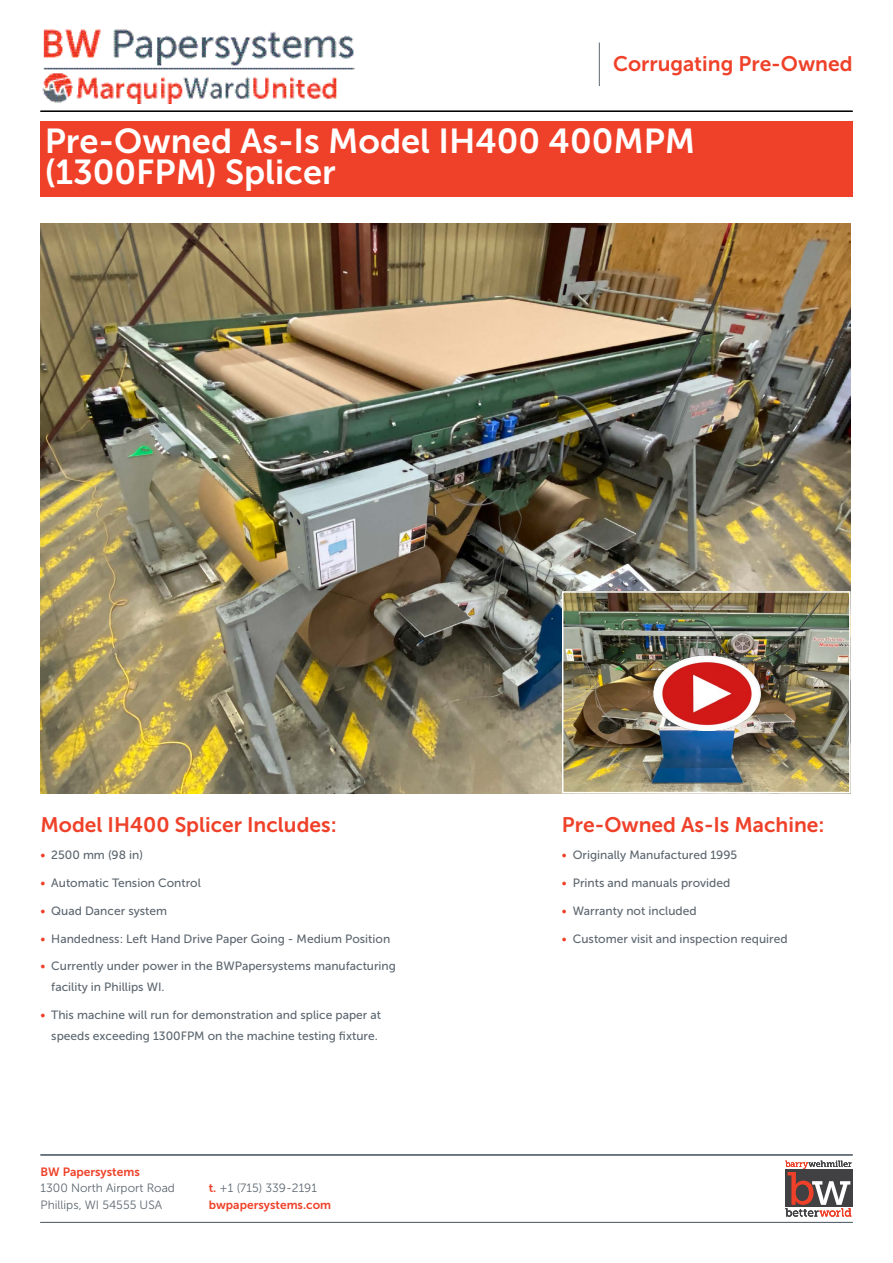
<style>
.page{position:relative;width:893px;height:1263px;background:#fff}
.page>*{position:absolute;margin:0;border:0;box-sizing:border-box;transform-origin:0 0}
.t1{font:37.5px "Museo Sans 700";color:#fff}
.t2{font:34.5px "Museo Sans 700";color:#fff}
.t3{font:21px "Museo Sans 700";color:#ef4129}
.t4{font:12px/21px "Museo Sans 500";color:#5d6770}
.t5{font:12px/16.5px "Museo Sans 300";color:#5d6770}
.t6{font:12px "Museo Sans 700";color:#ef4129}
.s1{color:#ef4129}
.s2{font-family:"Museo Sans 700";color:#ef4129}
</style>
<div class="page">
<img style="left:40px;top:224px;width:810px;height:569px">
<hr style="left:599px;top:43px;width:1px;height:43px;background:#5d6770">
<img style="left:42px;top:29px;width:313px;height:74px">
<img style="left:565px;top:594px;width:282px;height:196px">
<div style="left:562px;top:591px;width:288px;height:202px;border:2px solid #fff"></div>
<img style="left:649px;top:653px;width:117px;height:81px">
<div style="left:785px;top:1170px;width:68px;height:37px;background:#414042"></div>
<svg style="left:785px;top:1161px;width:66px;height:56px"></svg>
<hr style="left:40px;top:1222px;width:813px;height:1px;background:#5d6770">
<hr style="left:40px;top:1155px;width:813px;height:1px;background:#5d6770">
<div style="left:40px;top:122px;width:813px;height:75px;background:#ef4129"></div>
<hr style="left:40px;top:111px;width:813px;height:1px;background:#000">
<h3 class="t3" style="left:613px;top:52px;width:241px">Corrugating Pre-Owned</h3>
<h2 class="t2" style="left:45px;top:122px;width:652px">Pre-Owned As-Is Model IH400 400MPM</h2>
<h1 class="t1" style="left:59px;top:133px;width:149px">Heading</h1>
<h2 class="t2" style="left:45px;top:153px;width:293px">(1300FPM) Splicer</h2>
<h3 class="t3" style="left:40px;top:813px;width:298px">Model IH400 Splicer Includes:</h3>
<p class="t4" style="left:40px;top:845px;width:104px"><span class="s1">•</span> 2500 mm (98 in)</p>
<p class="t4" style="left:40px;top:872px;width:162px"><span class="s1">•</span> Automatic Tension Control</p>
<p class="t4" style="left:40px;top:900px;width:128px"><span class="s1">•</span> Quad Dancer system</p>
<p class="t4" style="left:40px;top:928px;width:351px"><span class="s1">•</span> Handedness: Left Hand Drive Paper Going - Medium Position</p>
<p class="t4" style="left:51px;top:956px;width:346px;text-indent:-11px"><span class="s1">•</span> Currently under power in the BWPapersystems manufacturing facility in Phillips WI.</p>
<p class="t4" style="left:40px;top:1004px;width:342px;text-align:right"><span class="s1">•</span> This machine will run for demonstration and splice paper at speeds exceeding 1300FPM on the machine testing fixture.</p>
<p class="t6" style="left:40px;top:1165px;width:101px">BW Papersystems</p>
<p class="t5" style="left:40px;top:1180px;width:136px">1300 North Airport Road<br>Phillips, WI 54555 USA</p>
<p class="t5" style="left:209px;top:1180px;width:110px"><span class="s2">t.</span> +1 (715) 339-2191</p>
<p class="t6" style="left:209px;top:1198px;width:124px">bwpapersystems.com</p>
<h3 class="t3" style="left:562px;top:813px;width:264px">Pre-Owned As-Is Machine:</h3>
<p class="t4" style="left:562px;top:845px;width:177px"><span class="s1">•</span> Originally Manufactured 1995</p>
<p class="t4" style="left:562px;top:872px;width:170px"><span class="s1">•</span> Prints and manuals provided</p>
<p class="t4" style="left:562px;top:900px;width:136px"><span class="s1">•</span> Warranty not included</p>
<p class="t4" style="left:562px;top:928px;width:227px"><span class="s1">•</span> Customer visit and inspection required</p>
</div>
